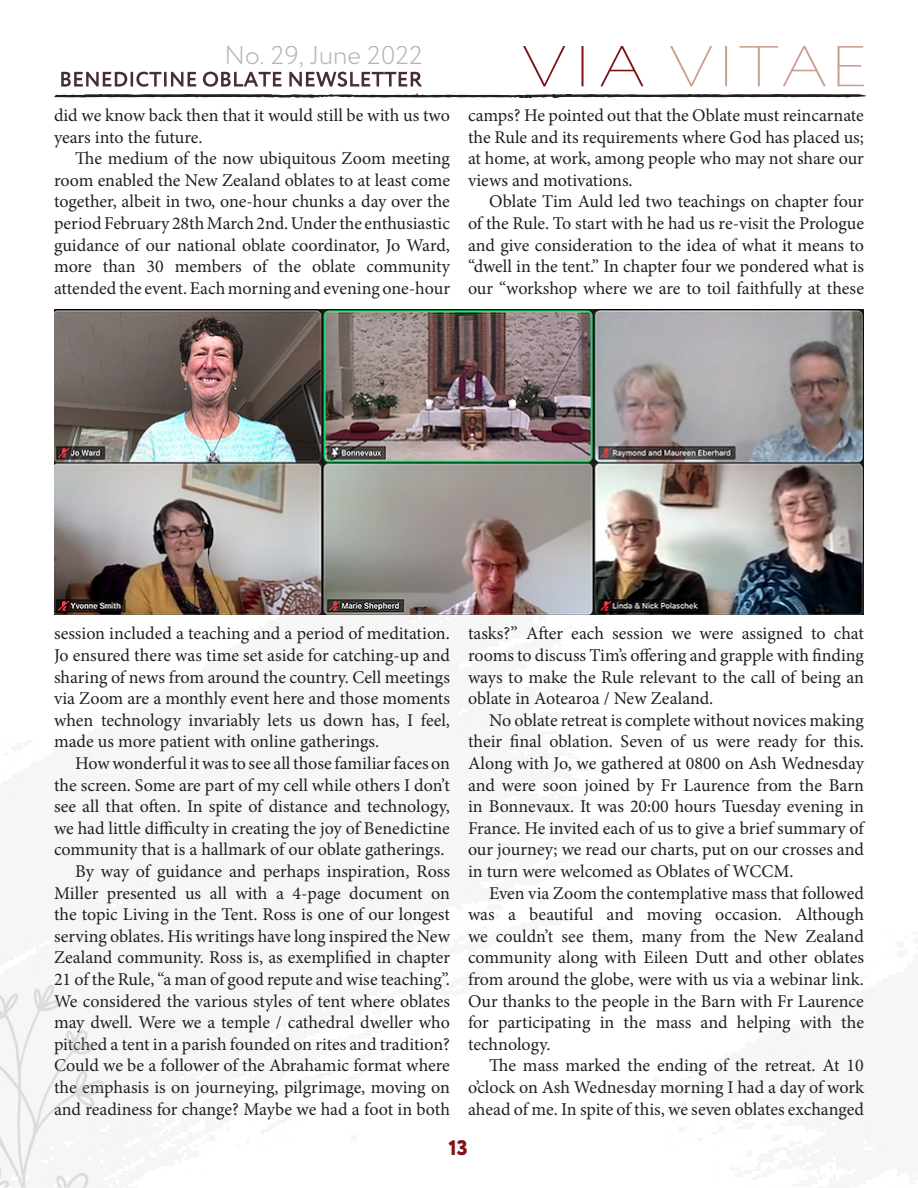
<style>
.page{position:relative;width:918px;height:1188px;background:#fff}
.page>*{position:absolute;margin:0;border:0;box-sizing:border-box;transform-origin:0 0}
.t1{font:300 25.8px "Circe";color:#bcb1b4}
.https___mediomedia_c{font:800 21px "Circe";color:#7f1416}
.https___mediomedia_c-2{font:18px/21.6px "Minion Pro";letter-spacing:-.005em;color:#231f20;text-align:justify}
</style>
<div class="page">
<svg style="left:61px;top:72px;width:361px;height:15px"></svg>
<svg style="left:54px;top:93px;width:813px;height:5px"></svg>
<svg style="left:523px;top:46px;width:121px;height:41px"></svg>
<svg style="left:670px;top:46px;width:194px;height:41px"></svg>
<img style="left:54px;top:310px;width:810px;height:305px">
<svg style="left:0;top:984px;width:104px;height:204px"></svg>
<h1 class="t1" style="left:225px;top:38px;width:200px">No. 29, June 2022</h1>
<p class="https___mediomedia_c-2" style="left:54px;top:105px;width:397px">did we know back then that it would still be with us two years into the future.</p>
<p class="https___mediomedia_c-2" style="left:54px;top:148px;width:398px;text-indent:21px">The medium of the now ubiquitous Zoom meeting room enabled the New Zealand oblates to at least come together, albeit in two, one-hour chunks a day over the period February 28th March 2nd. Under the enthusiastic guidance of our national oblate coordinator, Jo Ward, more than 30 members of the oblate community attended the event. Each morning and evening one-hour</p>
<p class="https___mediomedia_c-2" style="left:468px;top:105px;width:398px">camps? He pointed out that the Oblate must reincarnate the Rule and its requirements where God has placed us; at home, at work, among people who may not share our views and motivations.</p>
<p class="https___mediomedia_c-2" style="left:468px;top:191px;width:398px;text-indent:21px">Oblate Tim Auld led two teachings on chapter four of the Rule. To start with he had us re-visit the Prologue and give consideration to the idea of what it means to “dwell in the tent.” In chapter four we pondered what is our “workshop where we are to toil faithfully at these</p>
<p class="https___mediomedia_c-2" style="left:54px;top:623px;width:398px">session included a teaching and a period of meditation.<br>Jo ensured there was time set aside for catching-up and sharing of news from around the country. Cell meetings via Zoom are a monthly event here and those moments when technology invariably lets us down has, I feel, made us more patient with online gatherings.</p>
<p class="https___mediomedia_c-2" style="left:54px;top:753px;width:398px;text-indent:21px">How wonderful it was to see all those familiar faces on the screen. Some are part of my cell while others I don’t see all that often. In spite of distance and technology, we had little difficulty in creating the joy of Benedictine community that is a hallmark of our oblate gatherings.</p>
<p class="https___mediomedia_c-2" style="left:54px;top:861px;width:398px;text-indent:21px">By way of guidance and perhaps inspiration, Ross Miller presented us all with a 4-page document on the topic Living in the Tent. Ross is one of our longest serving oblates. His writings have long inspired the New Zealand community. Ross is, as exemplified in chapter 21 of the Rule, “a man of good repute and wise teaching”.<br>We considered the various styles of tent where oblates may dwell. Were we a temple / cathedral dweller who pitched a tent in a parish founded on rites and tradition?<br>Could we be a follower of the Abrahamic format where the emphasis is on journeying, pilgrimage, moving on and readiness for change? Maybe we had a foot in both</p>
<p class="https___mediomedia_c-2" style="left:468px;top:623px;width:398px">tasks?” After each session we were assigned to chat rooms to discuss Tim’s offering and grapple with finding ways to make the Rule relevant to the call of being an oblate in Aotearoa / New Zealand.</p>
<p class="https___mediomedia_c-2" style="left:468px;top:709px;width:398px;text-indent:21px">No oblate retreat is complete without novices making their final oblation. Seven of us were ready for this.<br>Along with Jo, we gathered at 0800 on Ash Wednesday and were soon joined by Fr Laurence from the Barn in Bonnevaux. It was 20:00 hours Tuesday evening in France. He invited each of us to give a brief summary of our journey; we read our charts, put on our crosses and in turn were welcomed as Oblates of WCCM.</p>
<p class="https___mediomedia_c-2" style="left:468px;top:882px;width:398px;text-indent:21px">Even via Zoom the contemplative mass that followed was a beautiful and moving occasion. Although we couldn’t see them, many from the New Zealand community along with Eileen Dutt and other oblates from around the globe, were with us via a webinar link.<br>Our thanks to the people in the Barn with Fr Laurence for participating in the mass and helping with the technology.</p>
<p class="https___mediomedia_c-2" style="left:468px;top:1055px;width:397px;text-indent:21px">The mass marked the ending of the retreat. At 10 o’clock on Ash Wednesday morning I had a day of work ahead of me. In spite of this, we seven oblates exchanged</p>
<p class="https___mediomedia_c" style="left:448px;top:1134px;width:21px">13</p>
</div>
